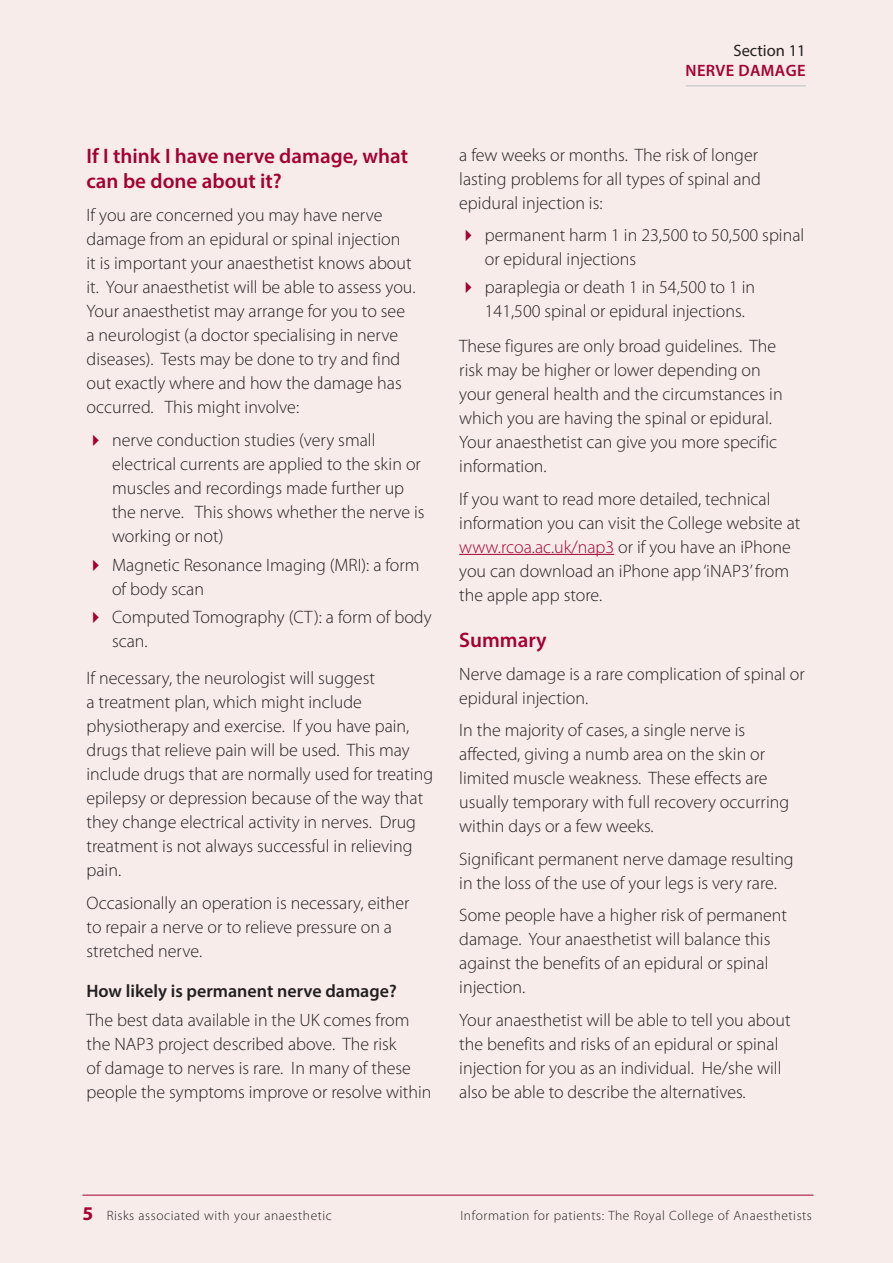
<style>
.page{position:relative;width:893px;height:1263px;background:#f7ecea}
.page>*{position:absolute;margin:0;border:0;box-sizing:border-box;transform-origin:0 0}
.t1{font:600 21px/25.5px "Myriad Pro";color:#a40133}
.t2{font:300 18px/24px "Myriad Pro";color:#231f20}
.t3{font:600 18px "Myriad Pro";color:#231f20}
.t4{font:600 16.5px "Myriad Pro";letter-spacing:.02em;color:#a40133}
.t5{font:16.5px "Myriad Pro";color:#231f20}
.t6{font:300 13.5px "Myriad Pro";letter-spacing:.04em;color:#231f20}
.s1{color:#a40133}
.s2{font-weight:700;font-size:19.5px;color:#a40133}
</style>
<div class="page">
<hr style="left:82px;top:1195px;width:731px;height:1px;background:#a40133">
<hr style="left:686px;top:85px;width:120px;height:1px;background:#bebfc2">
<hr style="left:459px;top:554px;width:155px;height:1px;background:#a40133">
<p class="t5" style="left:734px;top:41px;width:74px">Section 11</p>
<p class="t4" style="left:686px;top:60px;width:121px">nerve damage</p>
<p class="t1" style="left:87px;top:143px;width:323px">If I think I have nerve damage, what can be done about it?</p>
<p class="t2" style="left:87px;top:203px;width:330px">If you are concerned you may have nerve damage from an epidural or spinal injection<br>it is important your anaesthetist knows about it. Your anaesthetist will be able to assess you.<br>Your anaesthetist may arrange for you to see a neurologist (a doctor specialising in nerve diseases). Tests may be done to try and find out exactly where and how the damage has occurred. This might involve:</p>
<p class="t2" style="left:112px;top:428px;width:314px">nerve conduction studies (very small electrical currents are applied to the skin or muscles and recordings made further up the nerve. This shows whether the nerve is working or not)</p>
<p class="t2" style="left:112px;top:552px;width:309px">Magnetic Resonance Imaging (MRI): a form of body scan</p>
<p class="t2" style="left:112px;top:605px;width:321px">Computed Tomography (CT): a form of body scan.</p>
<p class="t2" style="left:87px;top:665px;width:348px">If necessary, the neurologist will suggest<br>a treatment plan, which might include physiotherapy and exercise. If you have pain, drugs that relieve pain will be used. This may include drugs that are normally used for treating epilepsy or depression because of the way that they change electrical activity in nerves. Drug treatment is not always successful in relieving pain.</p>
<p class="t2" style="left:87px;top:891px;width:324px">Occasionally an operation is necessary, either to repair a nerve or to relieve pressure on a stretched nerve.</p>
<p class="t3" style="left:87px;top:980px;width:312px">How likely is permanent nerve damage?</p>
<p class="t2" style="left:87px;top:1007px;width:346px">The best data available in the UK comes from the NAP3 project described above. The risk<br>of damage to nerves is rare. In many of these people the symptoms improve or resolve within</p>
<p class="t2" style="left:459px;top:142px;width:303px">a few weeks or months. The risk of longer lasting problems for all types of spinal and epidural injection is:</p>
<p class="t2" style="left:485px;top:223px;width:321px">permanent harm 1 in 23,500 to 50,500 spinal or epidural injections</p>
<p class="t2" style="left:485px;top:275px;width:272px">paraplegia or death 1 in 54,500 to 1 in<br>141,500 spinal or epidural injections.</p>
<p class="t2" style="left:459px;top:334px;width:325px">These figures are only broad guidelines. The risk may be higher or lower depending on your general health and the circumstances in which you are having the spinal or epidural.<br>Your anaesthetist can give you more specific information.</p>
<p class="t2" style="left:459px;top:486px;width:343px">If you want to read more detailed, technical information you can visit the College website at <span class="s1">www.rcoa.ac.uk/nap3</span> or if you have an iPhone you can download an iPhone app ‘iNAP3’ from the apple app store.</p>
<p class="t1" style="left:459px;top:627px;width:89px">Summary</p>
<p class="t2" style="left:459px;top:662px;width:347px">Nerve damage is a rare complication of spinal or epidural injection.</p>
<p class="t2" style="left:459px;top:718px;width:331px">In the majority of cases, a single nerve is affected, giving a numb area on the skin or limited muscle weakness. These effects are usually temporary with full recovery occurring within days or a few weeks.</p>
<p class="t2" style="left:459px;top:847px;width:336px">Significant permanent nerve damage resulting in the loss of the use of your legs is very rare.</p>
<p class="t2" style="left:459px;top:903px;width:329px">Some people have a higher risk of permanent damage. Your anaesthetist will balance this against the benefits of an epidural or spinal injection.</p>
<p class="t2" style="left:459px;top:1008px;width:333px">Your anaesthetist will be able to tell you about the benefits and risks of an epidural or spinal injection for you as an individual. He/she will also be able to describe the alternatives.</p>
<p class="t6" style="left:82px;top:1207px;width:251px"><span class="s2">5</span> Risks associated with your anaesthetic</p>
<p class="t6" style="left:461px;top:1207px;width:353px">Information for patients: The Royal College of Anaesthetists</p>
</div>
